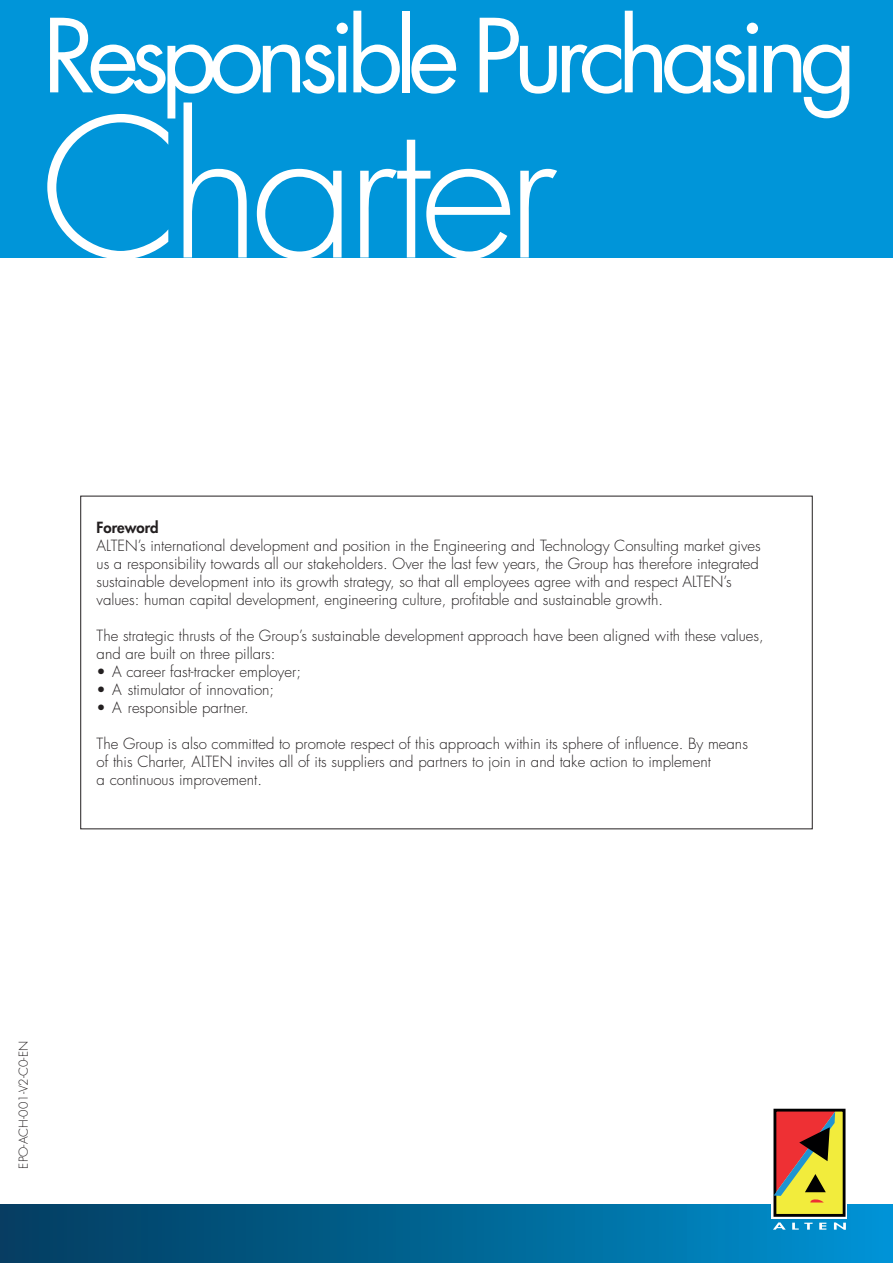
<style>
.page{position:relative;width:893px;height:1263px;background:#fff}
.page>*{position:absolute;margin:0;border:0;box-sizing:border-box;transform-origin:0 0}
.t1{font:300 187.95px "Futura Std";letter-spacing:-.055em;color:#fff}
.t2{font:99px "Futura Std";letter-spacing:-.09em;color:#fff}
.t3{font:300 15px/18px "Futura Std";color:#231f20}
.t4{font:800 15px "Futura Std";color:#231f20}
.t5{font:300 12px "Futura Std";color:#231f20}
</style>
<div class="page">
<div style="left:0;top:0;width:893px;height:257px;background:#0095d9"></div>
<div style="left:0;top:1205px;width:893px;height:58px;background:linear-gradient(to right,#033b5c,#0091d1)"></div>
<svg style="left:772px;top:1108px;width:75px;height:122px;background:#aa884f"></svg>
<h2 class="t2" style="left:43px;top:11px;width:816px">Responsible Purchasing</h2>
<h1 class="t1" style="left:41px;top:102px;width:519px">Charter</h1>
<p class="t4" style="left:97px;top:520px;width:64px">Foreword</p>
<p class="t3" style="left:97px;top:538px;width:666px">ALTEN’s international development and position in the Engineering and Technology Consulting market gives us a responsibility towards all our stakeholders. Over the last few years, the Group has therefore integrated sustainable development into its growth strategy, so that all employees agree with and respect ALTEN’s values: human capital development, engineering culture, profitable and sustainable growth.</p>
<p class="t3" style="left:97px;top:628px;width:669px">The strategic thrusts of the Group’s sustainable development approach have been aligned with these values, and are built on three pillars:</p>
<p class="t3" style="left:97px;top:664px;width:206px">• A career fast-tracker employer;</p>
<p class="t3" style="left:97px;top:682px;width:179px">• A stimulator of innovation;</p>
<p class="t3" style="left:97px;top:700px;width:154px">• A responsible partner.</p>
<p class="t3" style="left:97px;top:736px;width:653px">The Group is also committed to promote respect of this approach within its sphere of influence. By means of this Charter, ALTEN invites all of its suppliers and partners to join in and take action to implement<br>a continuous improvement.</p>
<p class="t5" style="left:18px;top:1168px;width:129px;rotate:-90deg">EPO-ACH-001-V2-C0-EN</p>
</div>
